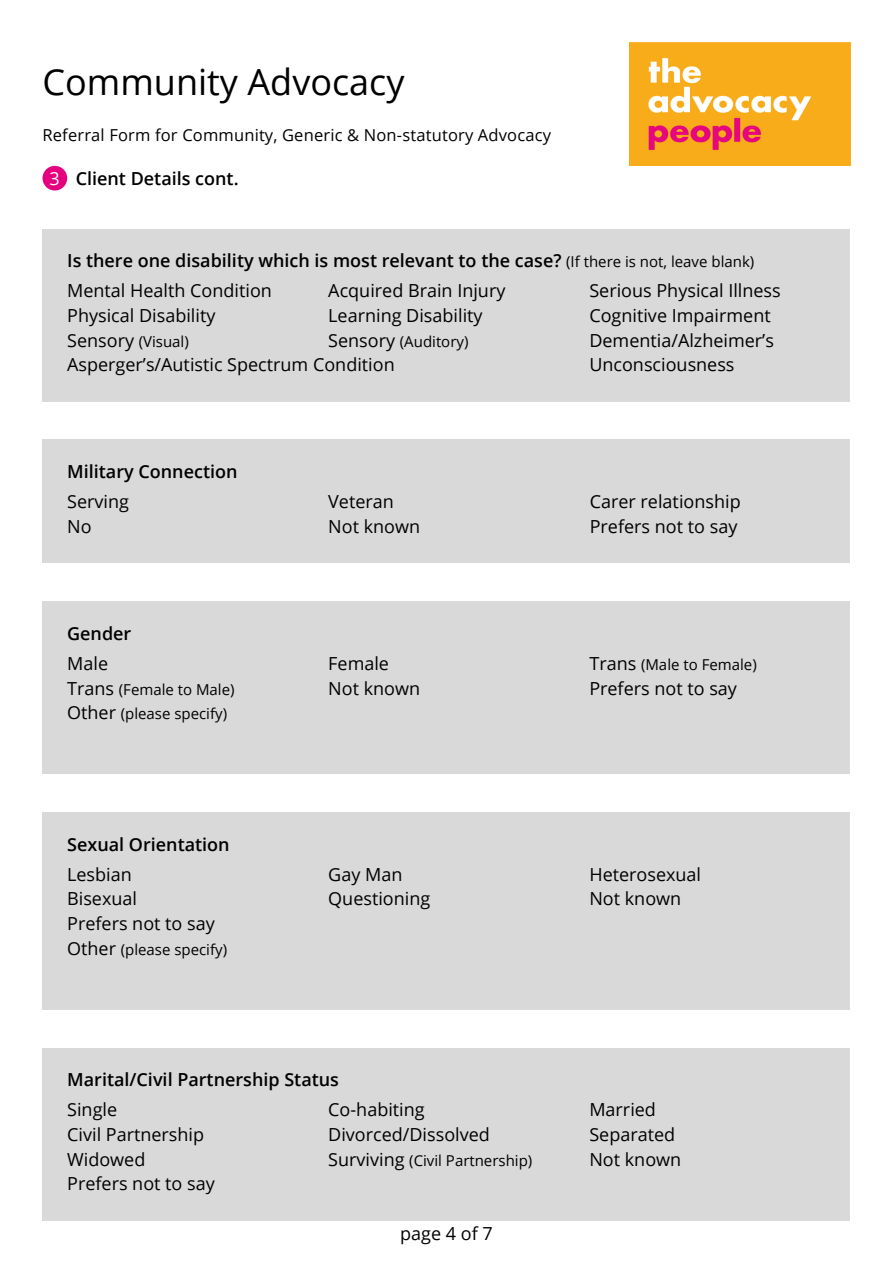
<style>
.page{position:relative;width:893px;height:1263px;background:#fff}
.page>*{position:absolute;margin:0;border:0;box-sizing:border-box;transform-origin:0 0}
.t1{font:36px "Open Sans";color:#000}
.t2{font:18px/24.6px "Open Sans";color:#000}
.t3{font:600 18px "Open Sans";color:#000}
.t4{font:16.5px "Open Sans";letter-spacing:.01em;color:#000}
.t5{font:15px "Open Sans";color:#000}
.s1{font-weight:400;color:#fff}
.s2{font-weight:400;font-size:15px}
.s3{font-size:18px}
</style>
<div class="page">
<img style="left:629px;top:43px;width:221px;height:123px">
<div style="left:43px;top:166px;width:24px;height:24px;background:#e4007f;border-radius:50%"></div>
<div style="left:43px;top:601px;width:807px;height:173px;background:#d9d9d9"></div>
<div style="left:43px;top:812px;width:807px;height:197px;background:#d9d9d9"></div>
<div style="left:43px;top:1048px;width:807px;height:172px;background:#d9d9d9"></div>
<div style="left:43px;top:440px;width:807px;height:123px;background:#d9d9d9"></div>
<div style="left:43px;top:229px;width:807px;height:172px;background:#d9d9d9"></div>
<h1 class="t1" style="left:43px;top:57px;width:364px">Community Advocacy</h1>
<p class="t4" style="left:43px;top:124px;width:510px">Referral Form for Community, Generic &amp; Non-statutory Advocacy</p>
<p class="t3" style="left:49px;top:166px;width:191px"><span class="s1">3</span> Client Details cont.</p>
<p class="t3" style="left:67px;top:248px;width:689px">Is there one disability which is most relevant to the case? <span class="s2">(If there is not, leave blank)</span></p>
<p class="t2" style="left:67px;top:278px;width:206px">Mental Health Condition</p>
<p class="t5" style="left:67px;top:331px;width:123px"><span class="s3">Sensory</span> (Visual)</p>
<p class="t2" style="left:328px;top:278px;width:179px">Acquired Brain Injury</p>
<p class="t5" style="left:328px;top:331px;width:142px"><span class="s3">Sensory</span> (Auditory)</p>
<p class="t2" style="left:67px;top:303px;width:150px">Physical Disability</p>
<p class="t2" style="left:67px;top:352px;width:329px">Asperger’s/Autistic Spectrum Condition</p>
<p class="t2" style="left:328px;top:303px;width:156px">Learning Disability</p>
<p class="t3" style="left:67px;top:459px;width:172px">Military Connection</p>
<p class="t2" style="left:589px;top:278px;width:193px">Serious Physical Illness</p>
<p class="t2" style="left:589px;top:327px;width:186px">Dementia/Alzheimer’s</p>
<p class="t2" style="left:589px;top:303px;width:183px">Cognitive Impairment</p>
<p class="t2" style="left:589px;top:352px;width:147px">Unconsciousness</p>
<p class="t2" style="left:67px;top:489px;width:63px">Serving</p>
<p class="t2" style="left:328px;top:489px;width:67px">Veteran</p>
<p class="t2" style="left:590px;top:489px;width:152px">Carer relationship</p>
<p class="t2" style="left:67px;top:514px;width:26px">No</p>
<p class="t2" style="left:590px;top:514px;width:149px">Prefers not to say</p>
<p class="t2" style="left:328px;top:514px;width:93px">Not known</p>
<p class="t3" style="left:67px;top:621px;width:66px">Gender</p>
<p class="t2" style="left:67px;top:650px;width:42px">Male</p>
<p class="t5" style="left:67px;top:679px;width:169px"><span class="s3">Trans</span> (Female to Male)</p>
<p class="t5" style="left:67px;top:703px;width:161px"><span class="s3">Other</span> (please specify)</p>
<p class="t3" style="left:67px;top:832px;width:164px">Sexual Orientation</p>
<p class="t2" style="left:67px;top:861px;width:66px">Lesbian</p>
<p class="t2" style="left:67px;top:911px;width:149px">Prefers not to say</p>
<p class="t2" style="left:67px;top:886px;width:71px">Bisexual</p>
<p class="t5" style="left:67px;top:939px;width:161px"><span class="s3">Other</span> (please specify)</p>
<p class="t2" style="left:328px;top:650px;width:93px">Female<br>Not known</p>
<p class="t5" style="left:589px;top:654px;width:169px"><span class="s3">Trans</span> (Male to Female)</p>
<p class="t2" style="left:589px;top:675px;width:149px">Prefers not to say</p>
<p class="t2" style="left:328px;top:861px;width:104px">Gay Man<br>Questioning</p>
<p class="t2" style="left:589px;top:861px;width:113px">Heterosexual<br>Not known</p>
<p class="t3" style="left:67px;top:1067px;width:273px">Marital/Civil Partnership Status</p>
<p class="t2" style="left:67px;top:1097px;width:52px">Single</p>
<p class="t2" style="left:67px;top:1122px;width:138px">Civil Partnership<br>Widowed</p>
<p class="t2" style="left:67px;top:1171px;width:149px">Prefers not to say</p>
<p class="t2" style="left:328px;top:1097px;width:98px">Co-habiting</p>
<p class="t5" style="left:328px;top:1150px;width:206px"><span class="s3">Surviving</span> (Civil Partnership)</p>
<p class="t2" style="left:328px;top:1122px;width:163px">Divorced/Dissolved</p>
<p class="t2" style="left:400px;top:1220px;width:94px">page 4 of 7</p>
<p class="t2" style="left:589px;top:1097px;width:87px">Married<br>Separated</p>
<p class="t2" style="left:589px;top:1146px;width:93px">Not known</p>
</div>
